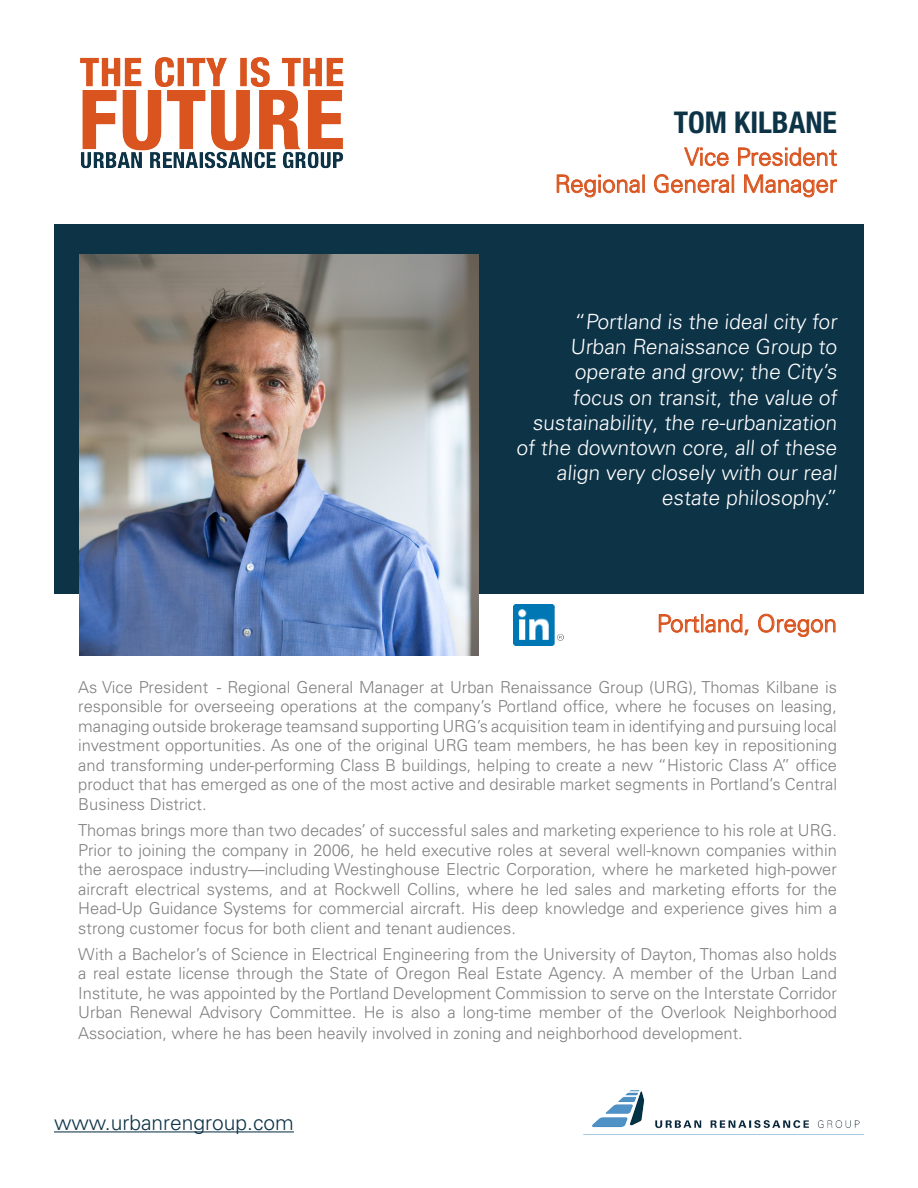
<style>
.page{position:relative;width:918px;height:1188px;background:#fff}
.page>*{position:absolute;margin:0;border:0;box-sizing:border-box;transform-origin:0 0}
.t1{font:700 condensed 30px "Helvetica Neue LT Std";color:#0d3347}
.t2{font:300 24px "Univers LT Pro 45";color:#d9541e}
.t3{font:300 21px/25.2px "Univers LT Pro 45";color:#fff;text-align:right}
.t4{font:300 21px "Univers LT Pro 45";color:#0d3347}
.t5{font:300 16.5px/19.5px "Univers LT Pro 45";color:#808080;text-align:justify}
</style>
<div class="page">
<img style="left:80px;top:57px;width:264px;height:112px">
<div style="left:54px;top:224px;width:810px;height:370px;background:#0d3347"></div>
<hr style="left:54px;top:1131px;width:240px;height:1px;background:#0d3347">
<img style="left:592px;top:1091px;width:268px;height:38px">
<img style="left:79px;top:255px;width:400px;height:401px">
<svg style="left:684px;top:147px;width:45px;height:19px"></svg>
<svg style="left:738px;top:147px;width:99px;height:19px"></svg>
<svg style="left:556px;top:174px;width:88px;height:24px"></svg>
<svg style="left:654px;top:174px;width:80px;height:19px"></svg>
<svg style="left:744px;top:174px;width:93px;height:24px"></svg>
<svg style="left:659px;top:614px;width:90px;height:22px"></svg>
<svg style="left:758px;top:613px;width:78px;height:24px"></svg>
<img style="left:513px;top:604px;width:51px;height:42px">
<p class="t1" style="left:674px;top:104px;width:165px">TOM KILBANE</p>
<p class="t2" style="left:685px;top:142px;width:154px">Vice President</p>
<p class="t2" style="left:555px;top:169px;width:284px">Regional General Manager</p>
<p class="t3" style="left:516px;top:309px;width:325px">“Portland is the ideal city for<br>Urban Renaissance Group to operate and grow; the City’s focus on transit, the value of sustainability, the re-urbanization of the downtown core, all of these align very closely with our real estate philosophy.”</p>
<p class="t2" style="left:657px;top:609px;width:182px">Portland, Oregon</p>
<p class="t5" style="left:78px;top:677px;width:760px">As Vice President - Regional General Manager at Urban Renaissance Group (URG), Thomas Kilbane is responsible for overseeing operations at the company’s Portland office, where he focuses on leasing, managing outside brokerage teamsand supporting URG’s acquisition team in identifying and pursuing local investment opportunities. As one of the original URG team members, he has been key in repositioning and transforming under-performing Class B buildings, helping to create a new “Historic Class A” office product that has emerged as one of the most active and desirable market segments in Portland’s Central Business District.</p>
<p class="t5" style="left:78px;top:820px;width:760px">Thomas brings more than two decades’ of successful sales and marketing experience to his role at URG.<br>Prior to joining the company in 2006, he held executive roles at several well-known companies within the aerospace industry—including Westinghouse Electric Corporation, where he marketed high-power aircraft electrical systems, and at Rockwell Collins, where he led sales and marketing efforts for the Head-Up Guidance Systems for commercial aircraft. His deep knowledge and experience gives him a strong customer focus for both client and tenant audiences.</p>
<p class="t5" style="left:78px;top:944px;width:760px">With a Bachelor’s of Science in Electrical Engineering from the University of Dayton, Thomas also holds a real estate license through the State of Oregon Real Estate Agency. A member of the Urban Land Institute, he was appointed by the Portland Development Commission to serve on the Interstate Corridor Urban Renewal Advisory Committee. He is also a long-time member of the Overlook Neighborhood</p>
<p class="t5" style="left:78px;top:1024px;width:666px">Association, where he has been heavily involved in zoning and neighborhood development.</p>
<p class="t4" style="left:54px;top:1110px;width:241px">www.urbanrengroup.com</p>
</div>
